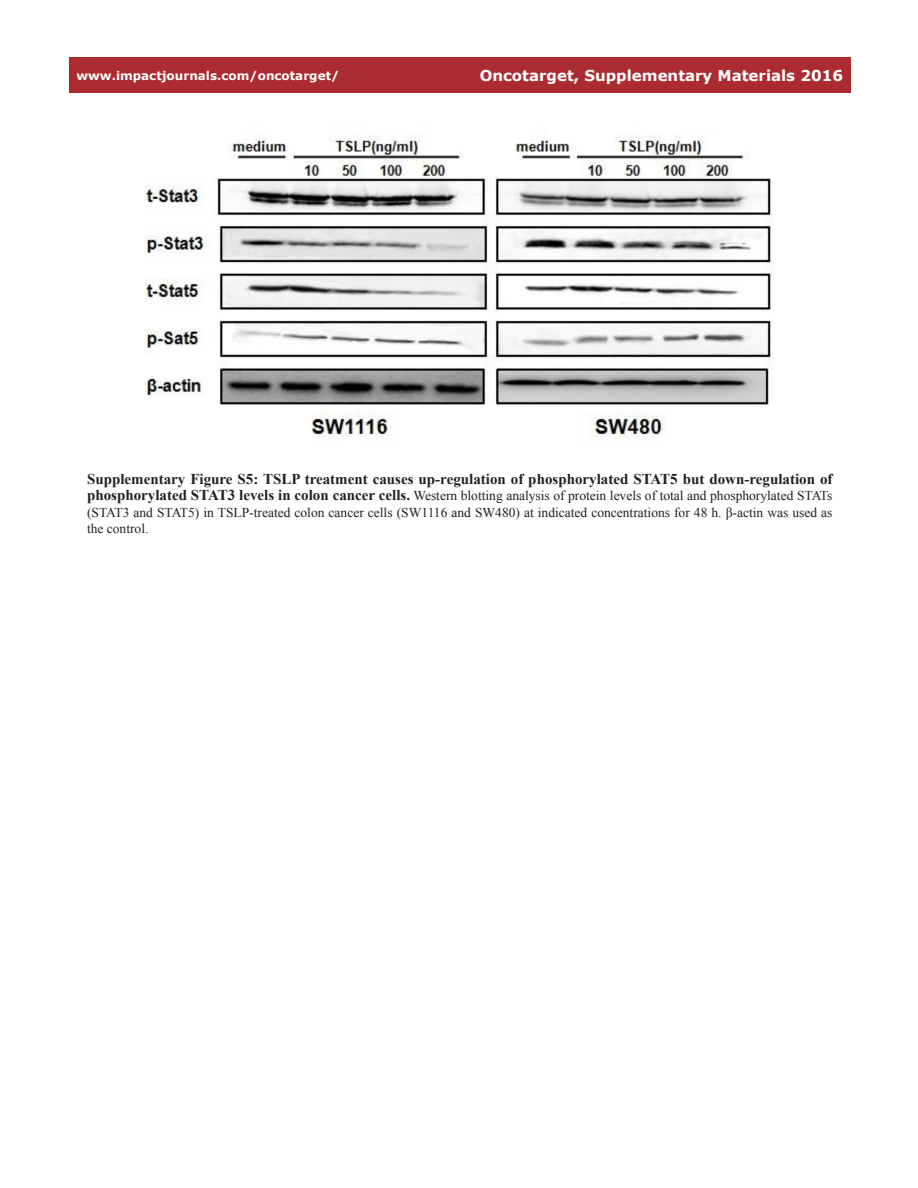
<style>
.page{position:relative;width:918px;height:1188px;background:#fff}
.page>*{position:absolute;margin:0;border:0;box-sizing:border-box;transform-origin:0 0}
.t1{font:700 15px "Times New Roman";color:#231f20}
.t2{font:700 15px "Verdana";color:#fff}
.t3{font:13.5px/16.2px "Times New Roman";color:#231f20;text-align:justify}
.t4{font:700 12px "Verdana";color:#fff}
.s1{font-weight:700;font-size:15px}
</style>
<div class="page">
<div style="left:69px;top:57px;width:781px;height:36px;background:#ac2b31"></div>
<img style="left:145px;top:135px;width:629px;height:303px">
<p class="t4" style="left:76px;top:67px;width:264px">www.impactjournals.com/oncotarget/</p>
<p class="t2" style="left:480px;top:65px;width:365px">Oncotarget, Supplementary Materials 2016</p>
<p class="t1" style="left:87px;top:469px;width:747px">Supplementary Figure S5: TSLP treatment causes up-regulation of phosphorylated STAT5 but down-regulation of</p>
<p class="t3" style="left:87px;top:488px;width:747px"><span class="s1">phosphorylated STAT3 levels in colon cancer cells.</span> Western blotting analysis of protein levels of total and phosphorylated STATs (STAT3 and STAT5) in TSLP-treated colon cancer cells (SW1116 and SW480) at indicated concentrations for 48 h. β-actin was used as the control.</p>
</div>
